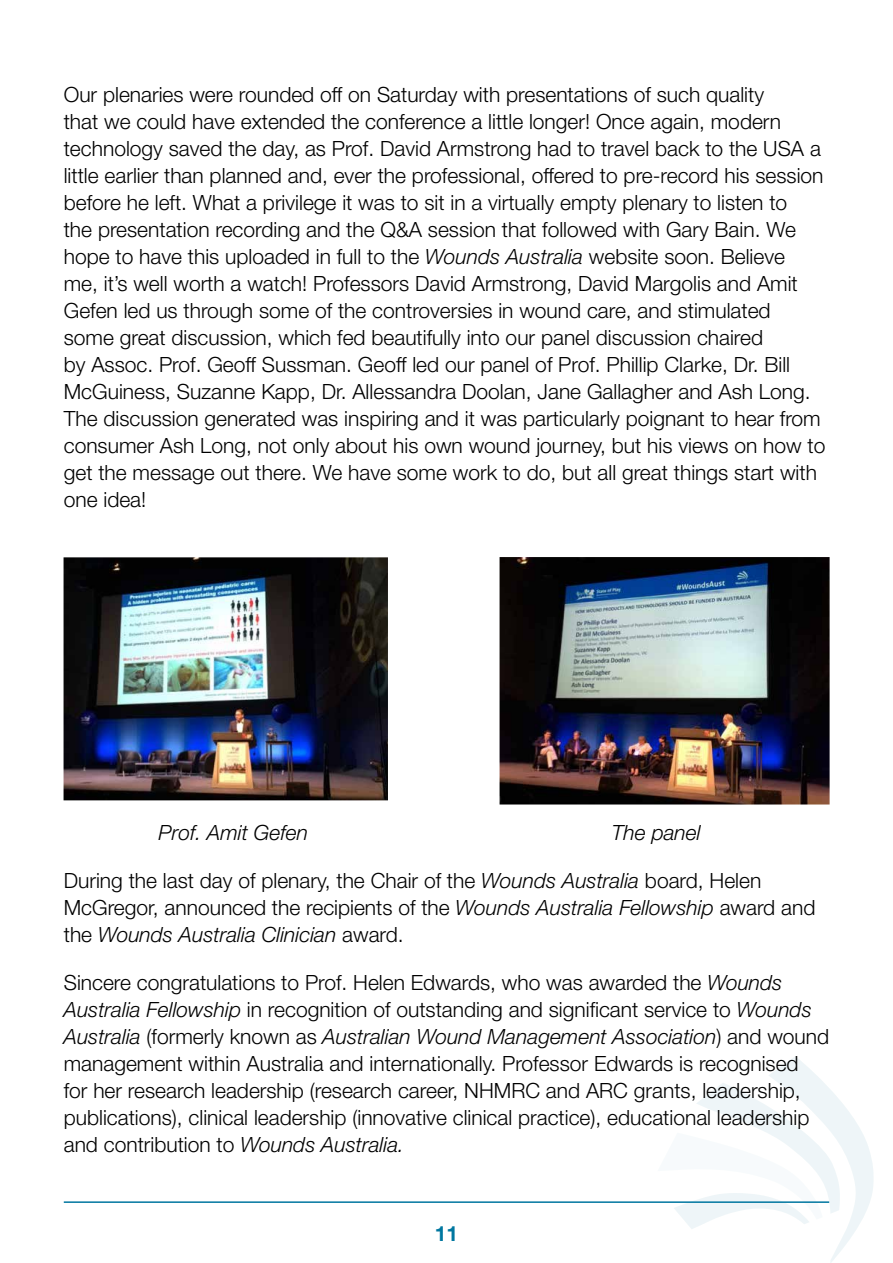
<style>
.page{position:relative;width:893px;height:1263px;background:#fff}
.page>*{position:absolute;margin:0;border:0;box-sizing:border-box;transform-origin:0 0}
.t1{font:300 21px/27px "Helvetica Neue";color:#000}
.t2{font:italic 300 21px "Helvetica Neue";color:#000}
.t3{font:700 21px "Helvetica Neue";color:#0077a0}
.s1{font-style:italic}
</style>
<div class="page">
<svg style="left:674px;top:1056px;width:199px;height:207px"></svg>
<hr style="left:64px;top:1201px;width:765px;height:2px;background:#0077a0">
<img style="left:64px;top:557px;width:324px;height:243px">
<img style="left:500px;top:557px;width:329px;height:247px">
<p class="t1" style="left:64px;top:80px;width:763px">Our plenaries were rounded off on Saturday with presentations of such quality<br>that we could have extended the conference a little longer! Once again, modern technology saved the day, as Prof. David Armstrong had to travel back to the USA a little earlier than planned and, ever the professional, offered to pre-record his session before he left. What a privilege it was to sit in a virtually empty plenary to listen to<br>the presentation recording and the Q&amp;A session that followed with Gary Bain. We hope to have this uploaded in full to the <span class="s1">Wounds Australia</span> website soon. Believe<br>me, it’s well worth a watch! Professors David Armstrong, David Margolis and Amit Gefen led us through some of the controversies in wound care, and stimulated some great discussion, which fed beautifully into our panel discussion chaired<br>by Assoc. Prof. Geoff Sussman. Geoff led our panel of Prof. Phillip Clarke, Dr. Bill McGuiness, Suzanne Kapp, Dr. Allessandra Doolan, Jane Gallagher and Ash Long.<br>The discussion generated was inspiring and it was particularly poignant to hear from consumer Ash Long, not only about his own wound journey, but his views on how to get the message out there. We have some work to do, but all great things start with one idea!</p>
<p class="t2" style="left:159px;top:819px;width:151px">Prof. Amit Gefen</p>
<p class="t2" style="left:612px;top:819px;width:90px">The panel</p>
<p class="t1" style="left:64px;top:866px;width:753px">During the last day of plenary, the Chair of the <span class="s1">Wounds Australia</span> board, Helen<br>McGregor, announced the recipients of the <span class="s1">Wounds Australia Fellowship</span> award and the <span class="s1">Wounds Australia Clinician</span> award.</p>
<p class="t1" style="left:64px;top:969px;width:767px">Sincere congratulations to Prof. Helen Edwards, who was awarded the <span class="s1">Wounds Australia Fellowship</span> in recognition of outstanding and significant service to <span class="s1">Wounds Australia</span> (formerly known as <span class="s1">Australian Wound Management Association</span>) and wound management within Australia and internationally. Professor Edwards is recognised<br>for her research leadership (research career, NHMRC and ARC grants, leadership, publications), clinical leadership (innovative clinical practice), educational leadership and contribution to <span class="s1">Wounds Australia.</span></p>
<p class="t3" style="left:435px;top:1221px;width:25px">11</p>
</div>
